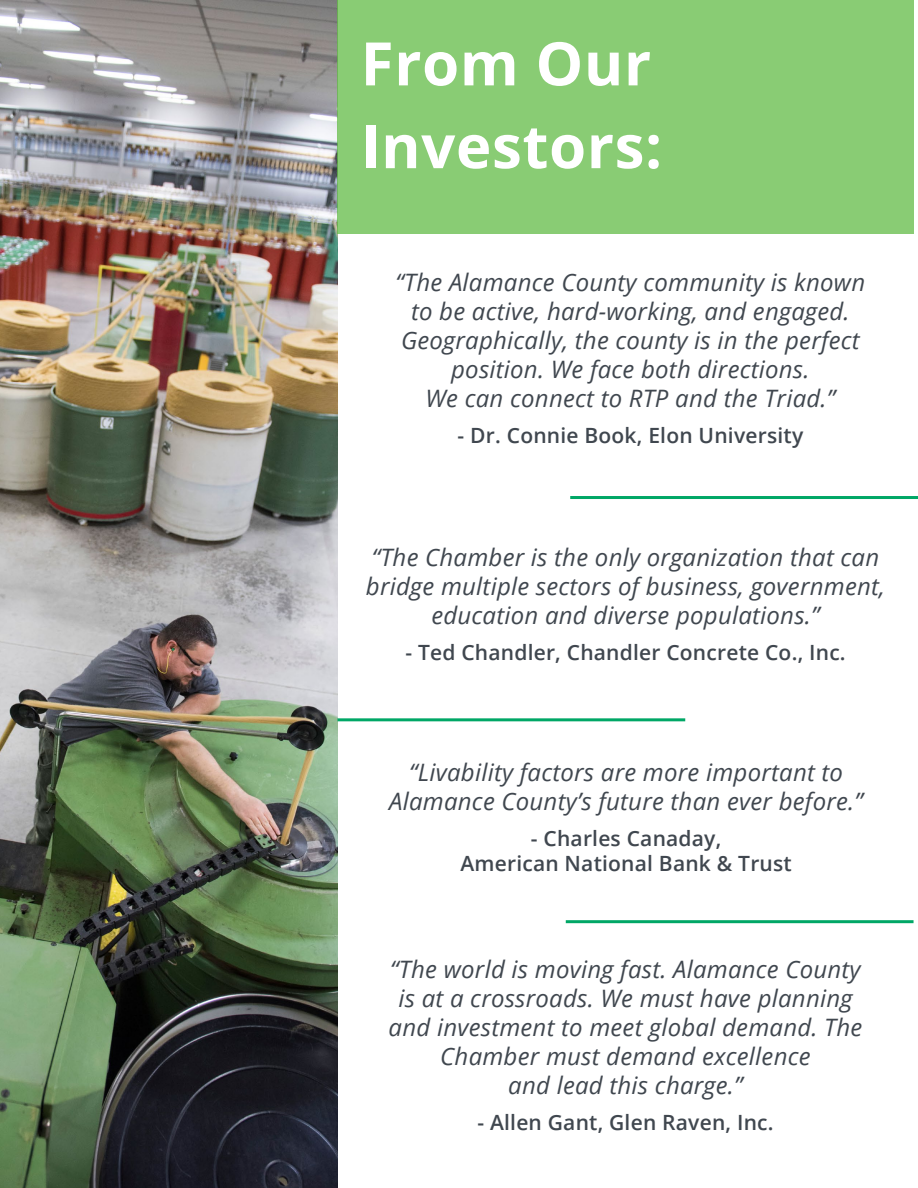
<style>
.page{position:relative;width:918px;height:1188px;background:#fff}
.page>*{position:absolute;margin:0;border:0;box-sizing:border-box;transform-origin:0 0}
.t1{font:700 60px/82.8px "Open Sans";letter-spacing:.01em;color:#fff}
.t2{font:italic 24px/28.8px "Open Sans";letter-spacing:.01em;color:#40474f;text-align:center}
.t3{font:600 21px/25.2px "Open Sans";letter-spacing:.01em;color:#40474f;text-align:center}
</style>
<div class="page">
<img style="left:0;top:0;width:338px;height:1188px">
<div style="left:338px;top:0;width:576px;height:234px;background:#89cc74"></div>
<hr style="left:570px;top:496px;width:348px;height:3px;background:#00a766">
<hr style="left:338px;top:718px;width:347px;height:3px;background:#00a766">
<hr style="left:566px;top:920px;width:348px;height:3px;background:#00a766">
<h1 class="t1" style="left:361px;top:21px;width:303px">From Our<br>Investors:</h1>
<p class="t2" style="left:396px;top:268px;width:471px">“The Alamance County community is known to be active, hard-working, and engaged.<br>Geographically, the county is in the perfect position. We face both directions.<br>We can connect to RTP and the Triad.”</p>
<p class="t3" style="left:458px;top:422px;width:347px">- Dr. Connie Book, Elon University</p>
<p class="t2" style="left:366px;top:543px;width:521px">“The Chamber is the only organization that can bridge multiple sectors of business, government, education and diverse populations.”</p>
<p class="t3" style="left:405px;top:639px;width:442px">- Ted Chandler, Chandler Concrete Co., Inc.</p>
<p class="t2" style="left:389px;top:757px;width:475px">“Livability factors are more important to<br>Alamance County’s future than ever before.”</p>
<p class="t3" style="left:460px;top:825px;width:333px">- Charles Canaday,<br>American National Bank &amp; Trust</p>
<p class="t2" style="left:389px;top:955px;width:475px">“The world is moving fast. Alamance County is at a crossroads. We must have planning and investment to meet global demand. The Chamber must demand excellence<br>and lead this charge.”</p>
<p class="t3" style="left:477px;top:1109px;width:298px">- Allen Gant, Glen Raven, Inc.</p>
</div>
